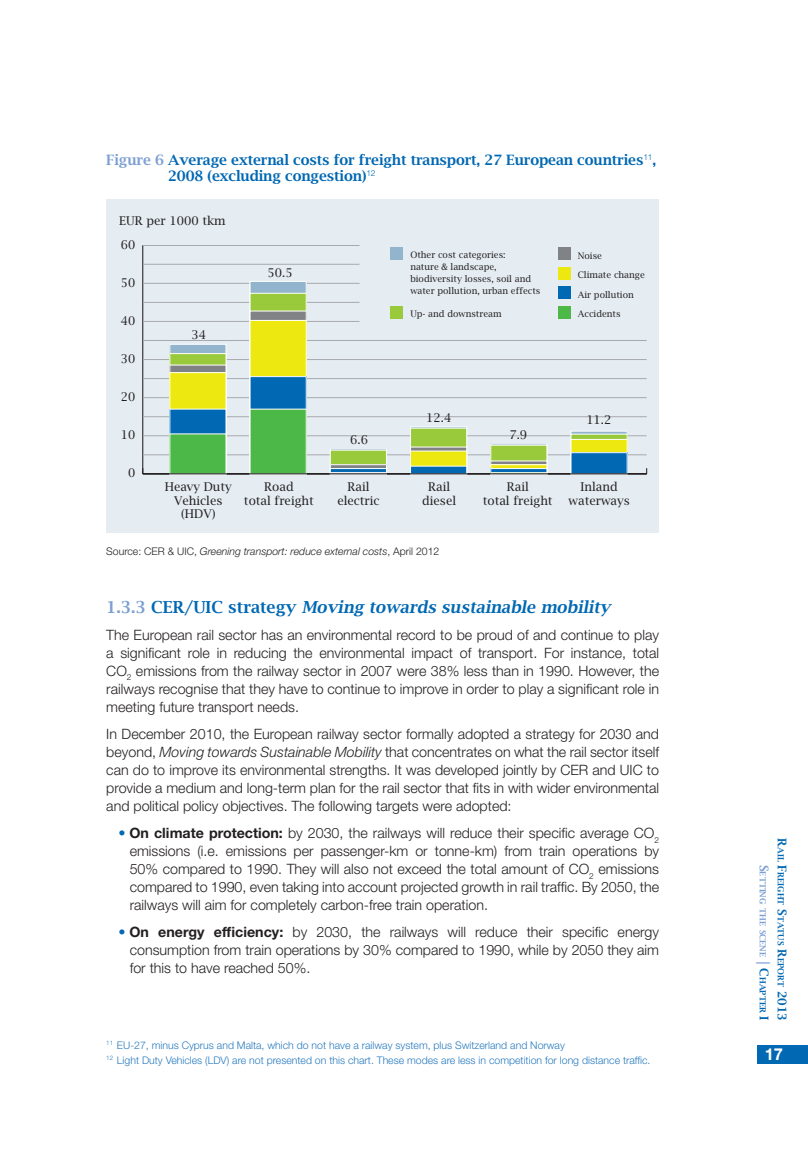
<style>
.page{position:relative;width:808px;height:1149px;background:#fff}
.page>*{position:absolute;margin:0;border:0;box-sizing:border-box;transform-origin:0 0}
.t1{font:italic 16.5px "Lucida Bright Demibold";color:#0168b3}
.t2{font:700 16.5px "Helvetica Neue LT Std";color:#fff}
.t3{font:300 14.25px/18px "Helvetica Neue LT Std";color:#231f20;text-align:justify}
.t4{font:14.25px/16.5px "Lucida Bright Demibold";letter-spacing:-.01em;color:#0168b3}
.t5{font:12px/13.5px "Lucida Bright";color:#231f20;text-align:center}
.t6{font:300 10.5px/15px "Helvetica Neue LT Std";color:#277abe}
.t7{font:italic 300 10.5px "Helvetica Neue LT Std";color:#231f20}
.t8{font:9px/12px "Lucida Bright";color:#231f20}
.t9{font:8.4px/18px "Lucida Bright Demibold";color:#0168b3;text-align:right}
.s1{color:#7c9fd2}
.s2{font-style:normal}
.s3{font-style:normal;color:#7c9fd2}
.s4{font-style:italic}
.s5{color:#0168b3}
.s6{font-weight:700}
.s7{font-size:12px}
.s8{font-size:12px;color:#7c9fd2}
.s9{font-size:15px;color:#7c9fd2}
</style>
<div class="page">
<div style="left:106px;top:199px;width:553px;height:333px;background:#e5edf3"></div>
<hr style="left:142px;top:245px;width:1px;height:228px;background:#231f20">
<hr style="left:143px;top:435px;width:504px;height:1px;background:#a8a9ad">
<hr style="left:143px;top:397px;width:504px;height:1px;background:#a8a9ad">
<hr style="left:143px;top:359px;width:504px;height:1px;background:#a8a9ad">
<hr style="left:143px;top:321px;width:216px;height:1px;background:#a8a9ad">
<hr style="left:143px;top:283px;width:216px;height:1px;background:#a8a9ad">
<hr style="left:143px;top:454px;width:504px;height:1px;background:#a8a9ad">
<hr style="left:143px;top:416px;width:504px;height:1px;background:#a8a9ad">
<hr style="left:143px;top:378px;width:504px;height:1px;background:#a8a9ad">
<hr style="left:143px;top:340px;width:504px;height:1px;background:#a8a9ad">
<hr style="left:143px;top:302px;width:216px;height:1px;background:#a8a9ad">
<hr style="left:143px;top:264px;width:216px;height:1px;background:#a8a9ad">
<hr style="left:143px;top:245px;width:216px;height:1px;background:#a8a9ad">
<div style="left:571px;top:431px;width:56px;height:42px;background:linear-gradient(to right,#b7cede,#b7cede)"></div>
<div style="left:410px;top:426px;width:57px;height:48px;border:1px solid #fff"></div>
<div style="left:250px;top:281px;width:56px;height:192px;background:#92b5cd"></div>
<div style="left:170px;top:344px;width:56px;height:129px;background:#92b5cd"></div>
<div style="left:170px;top:353px;width:56px;height:120px;background:#99ca3b"></div>
<div style="left:169px;top:353px;width:57px;height:121px;border:1px solid #fff"></div>
<div style="left:170px;top:365px;width:56px;height:108px;background:#808285"></div>
<div style="left:169px;top:364px;width:57px;height:110px;border:1px solid #fff"></div>
<div style="left:170px;top:372px;width:56px;height:101px;background:#ece810"></div>
<div style="left:169px;top:372px;width:57px;height:102px;border:1px solid #fff"></div>
<div style="left:170px;top:409px;width:56px;height:64px;background:#0169b4"></div>
<div style="left:170px;top:434px;width:56px;height:39px;background:#4cb848"></div>
<div style="left:250px;top:293px;width:56px;height:180px;background:#99ca3b"></div>
<div style="left:250px;top:311px;width:56px;height:162px;background:#808285"></div>
<div style="left:250px;top:320px;width:56px;height:153px;background:#ece810"></div>
<div style="left:250px;top:320px;width:57px;height:154px;border:1px solid #fff"></div>
<div style="left:250px;top:376px;width:56px;height:97px;background:#0169b4"></div>
<div style="left:250px;top:376px;width:57px;height:98px;border:1px solid #fff"></div>
<div style="left:250px;top:409px;width:56px;height:64px;background:#4cb848"></div>
<div style="left:250px;top:408px;width:57px;height:66px;border:1px solid #fff"></div>
<div style="left:391px;top:247px;width:12px;height:12px;background:#92b5cd"></div>
<div style="left:391px;top:306px;width:12px;height:12px;background:#99ca3b"></div>
<div style="left:558px;top:247px;width:12px;height:12px;background:#808285"></div>
<div style="left:558px;top:267px;width:12px;height:12px;background:#ece810"></div>
<div style="left:558px;top:287px;width:12px;height:12px;background:#0169b4"></div>
<div style="left:558px;top:306px;width:12px;height:12px;background:#4cb848"></div>
<div style="left:330px;top:450px;width:56px;height:23px;background:#99ca3b"></div>
<div style="left:330px;top:449px;width:57px;height:25px;border:1px solid #fff"></div>
<div style="left:330px;top:464px;width:56px;height:9px;background:#808285"></div>
<div style="left:330px;top:464px;width:57px;height:10px;border:1px solid #fff"></div>
<div style="left:330px;top:468px;width:56px;height:5px;background:#0169b4"></div>
<div style="left:330px;top:468px;width:57px;height:6px;border:1px solid #fff"></div>
<div style="left:330px;top:472px;width:57px;height:2px;border:1px solid #fff"></div>
<div style="left:410px;top:428px;width:57px;height:45px;background:#99ca3b"></div>
<div style="left:410px;top:427px;width:57px;height:47px;border:1px solid #fff"></div>
<div style="left:410px;top:447px;width:57px;height:26px;background:#808285"></div>
<div style="left:410px;top:446px;width:57px;height:28px;border:1px solid #fff"></div>
<div style="left:410px;top:451px;width:57px;height:22px;background:#ece810"></div>
<div style="left:410px;top:450px;width:57px;height:24px;border:1px solid #fff"></div>
<div style="left:410px;top:466px;width:57px;height:7px;background:#0169b4"></div>
<div style="left:491px;top:445px;width:56px;height:28px;background:#99ca3b"></div>
<div style="left:490px;top:444px;width:57px;height:30px;border:1px solid #fff"></div>
<div style="left:491px;top:461px;width:56px;height:12px;background:#808285"></div>
<div style="left:491px;top:464px;width:56px;height:9px;background:#ece810"></div>
<div style="left:490px;top:464px;width:57px;height:10px;border:1px solid #fff"></div>
<div style="left:491px;top:468px;width:56px;height:5px;background:#0169b4"></div>
<div style="left:490px;top:468px;width:57px;height:6px;border:1px solid #fff"></div>
<div style="left:490px;top:472px;width:57px;height:2px;border:1px solid #fff"></div>
<div style="left:571px;top:434px;width:56px;height:39px;background:linear-gradient(to right,#9dcc43,#9ecc44)"></div>
<div style="left:571px;top:439px;width:56px;height:34px;background:#ece810"></div>
<div style="left:571px;top:439px;width:56px;height:35px;border:1px solid #fff"></div>
<div style="left:571px;top:452px;width:56px;height:21px;background:#0169b4"></div>
<div style="left:571px;top:452px;width:56px;height:22px;border:1px solid #fff"></div>
<hr style="left:143px;top:473px;width:504px;height:1px;background:#231f20">
<div style="left:757px;top:1044px;width:51px;height:19px;background:#0168b3"></div>
<p class="t4" style="left:168px;top:151px;width:489px;text-indent:-62px"><span class="s1">Figure 6</span> Average external costs for freight transport, 27 European countries<sup>11</sup>,<br>2008 (excluding congestion)<sup>12</sup></p>
<p class="t5" style="left:119px;top:213px;width:108px">EUR per 1000 tkm</p>
<p class="t5" style="left:121px;top:237px;width:16px">60</p>
<p class="t5" style="left:121px;top:275px;width:16px">50</p>
<p class="t5" style="left:121px;top:313px;width:16px">40</p>
<p class="t5" style="left:121px;top:352px;width:16px">30</p>
<p class="t5" style="left:121px;top:390px;width:16px">20</p>
<p class="t5" style="left:121px;top:428px;width:16px">10</p>
<p class="t5" style="left:128px;top:466px;width:9px">0</p>
<p class="t5" style="left:191px;top:327px;width:16px">34</p>
<p class="t5" style="left:165px;top:480px;width:69px">Heavy Duty<br>Vehicles (HDV)</p>
<p class="t5" style="left:268px;top:265px;width:27px">50.5</p>
<p class="t5" style="left:350px;top:432px;width:19px">6.6</p>
<p class="t8" style="left:410px;top:248px;width:132px">Other cost categories:<br>nature &amp; landscape, biodiversity losses, soil and water pollution, urban effects</p>
<p class="t8" style="left:410px;top:308px;width:93px">Up- and downstream</p>
<p class="t5" style="left:426px;top:410px;width:27px">12.4</p>
<p class="t5" style="left:509px;top:427px;width:19px">7.9</p>
<p class="t8" style="left:578px;top:245px;width:69px;line-height:19.6px">Noise<br>Climate change<br>Air pollution<br>Accidents</p>
<p class="t5" style="left:586px;top:412px;width:27px">11.2</p>
<p class="t5" style="left:244px;top:480px;width:71px">Road<br>total freight</p>
<p class="t5" style="left:337px;top:480px;width:44px">Rail electric</p>
<p class="t5" style="left:422px;top:480px;width:35px">Rail diesel</p>
<p class="t5" style="left:483px;top:480px;width:71px">Rail<br>total freight</p>
<p class="t5" style="left:569px;top:480px;width:63px">Inland waterways</p>
<p class="t7" style="left:106px;top:545px;width:335px"><span class="s2">Source: CER &amp; UIC,</span> Greening transport: reduce external costs<span class="s2">, April 2012</span></p>
<p class="t1" style="left:106px;top:596px;width:506px"><span class="s3">1 . 3 . 3</span> <span class="s2">C E R / U I C s t r a t e g y</span> Moving towards sustainable mobility</p>
<p class="t3" style="left:106px;top:625px;width:554px">The European rail sector has an environmental record to be proud of and continue to play a significant role in reducing the environmental impact of transport. For instance, total CO<sub>2</sub> emissions from the railway sector in 2007 were 38% less than in 1990. However, the railways recognise that they have to continue to improve in order to play a significant role in meeting future transport needs.</p>
<p class="t3" style="left:106px;top:724px;width:554px">In December 2010, the European railway sector formally adopted a strategy for 2030 and beyond, <span class="s4">Moving towards Sustainable Mobility</span> that concentrates on what the rail sector itself can do to improve its environmental strengths. It was developed jointly by CER and UIC to provide a medium and long-term plan for the rail sector that fits in with wider environmental and political policy objectives. The following targets were adopted:</p>
<p class="t3" style="left:130px;top:823px;width:531px;text-indent:-11px"><span class="s5">•</span> <span class="s6">On climate protection:</span> by 2030, the railways will reduce their specific average CO<sub>2 </sub>emissions (i.e. emissions per passenger-km or tonne-km) from train operations by 50% compared to 1990. They will also not exceed the total amount of CO<sub>2</sub> emissions compared to 1990, even taking into account projected growth in rail traffic. By 2050, the railways will aim for completely carbon-free train operation.</p>
<p class="t3" style="left:130px;top:922px;width:531px;text-indent:-11px"><span class="s5">•</span> <span class="s6">On energy efficiency:</span> by 2030, the railways will reduce their specific energy consumption from train operations by 30% compared to 1990, while by 2050 they aim for this to have reached 50%.</p>
<p class="t9" style="left:790px;top:838px;width:184px;rotate:90deg"><span class="s7">R</span>ail <span class="s7">F</span>reight <span class="s7">S</span>tatus <span class="s7">R</span>eport <span class="s7">2013<br></span><span class="s8">S</span><span class="s1">etting the scene</span> <span class="s9">|</span> <span class="s7">C</span>hapter <span class="s7">I</span></p>
<p class="t6" style="left:106px;top:1037px;width:546px"><sup>11</sup> EU-27, minus Cyprus and Malta, which do not have a railway system, plus Switzerland and Norway<br><sup>12</sup> Light Duty Vehicles (LDV) are not presented on this chart. These modes are less in competition for long distance traffic.</p>
<p class="t2" style="left:765px;top:1043px;width:20px">17</p>
</div>
